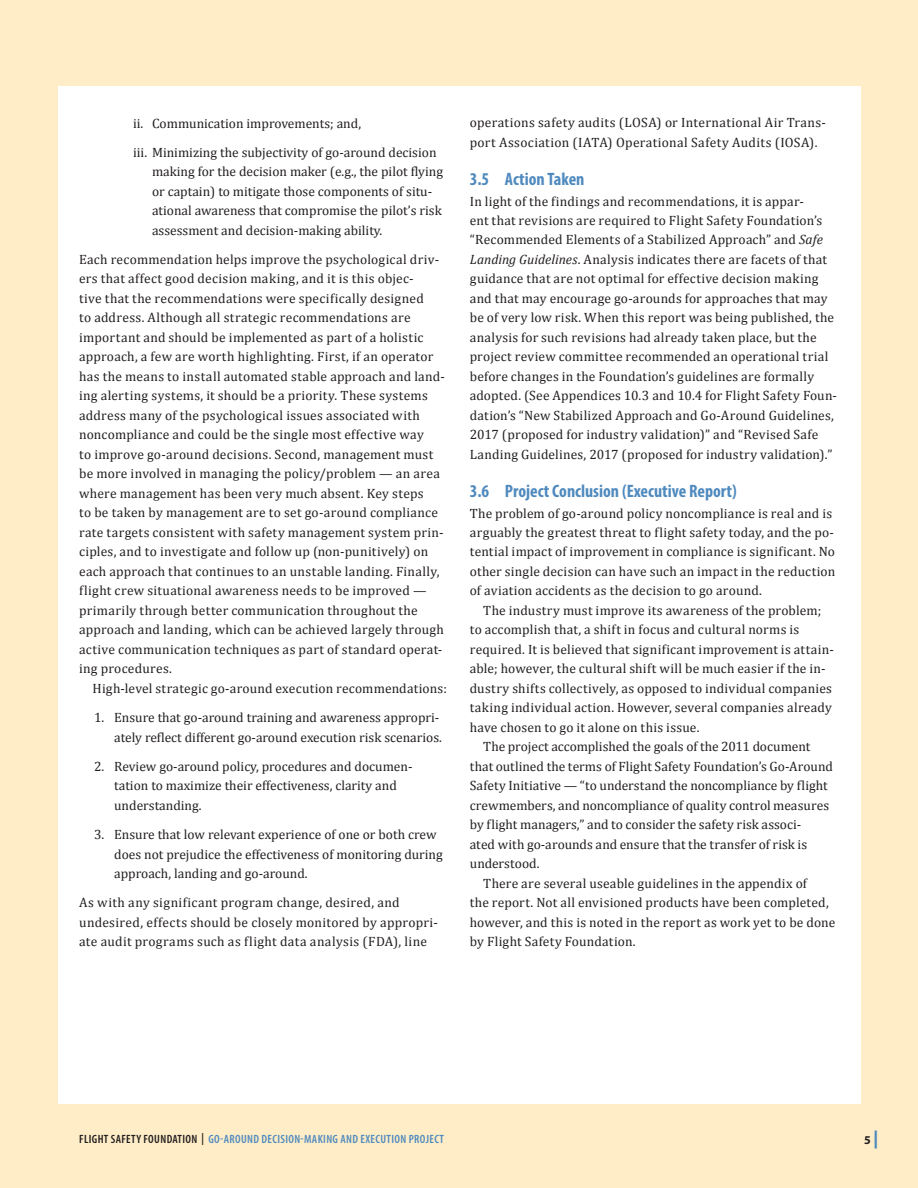
<style>
.page{position:relative;width:918px;height:1188px;background:#ffedc7}
.page>*{position:absolute;margin:0;border:0;box-sizing:border-box;transform-origin:0 0}
.t1{font:700 condensed 18px "Myriad Pro";color:#4f8abe}
.t2{font:13.5px/19.5px "Cambria";letter-spacing:.01em;color:#231f20}
.t3{font:13.5px "Cambria";letter-spacing:-.01em;color:#231f20}
.t4{font:600 condensed 12px "Myriad Pro";letter-spacing:.03em;color:#4f8abe}
.t5{font:700 12px "Myriad Pro";color:#231f20}
.s1{font-style:italic}
.s2{color:#231f20}
.s3{font-weight:900;font-size:18px;color:#4f8abe}
</style>
<div class="page">
<div style="left:58px;top:86px;width:802px;height:1018px;background:#fff"></div>
<p class="t2" style="left:133px;top:108px;width:305px;line-height:29.2px">ii. Communication improvements; and,<br>iii. Minimizing the subjectivity of go-around decision</p>
<p class="t2" style="left:152px;top:162px;width:293px">making for the decision maker (e.g., the pilot flying or captain) to mitigate those components of situ&shy;ational awareness that compromise the pilot’s risk assessment and decision-making ability.</p>
<p class="t2" style="left:79px;top:250px;width:367px">Each recommendation helps improve the psychological driv&shy;ers that affect good decision making, and it is this objec-<br>tive that the recommendations were specifically designed<br>to address. Although all strategic recommendations are important and should be implemented as part of a holistic approach, a few are worth highlighting. First, if an operator has the means to install automated stable approach and land&shy;ing alerting systems, it should be a priority. These systems address many of the psychological issues associated with noncompliance and could be the single most effective way<br>to improve go-around decisions. Second, management must be more involved in managing the policy/problem — an area where management has been very much absent. Key steps<br>to be taken by management are to set go-around compliance rate targets consistent with safety management system prin&shy;ciples, and to investigate and follow up (non-punitively) on each approach that continues to an unstable landing. Finally, flight crew situational awareness needs to be improved — primarily through better communication throughout the approach and landing, which can be achieved largely through active communication techniques as part of standard operat&shy;ing procedures.</p>
<p class="t2" style="left:93px;top:678px;width:356px">High-level strategic go-around execution recommendations:</p>
<p class="t2" style="left:94px;top:708px;width:349px;text-align:right">1. Ensure that go-around training and awareness appropri&shy;ately reflect different go-around execution risk scenarios.</p>
<p class="t2" style="left:114px;top:756px;width:300px;text-indent:-20px">2. Review go-around policy, procedures and documen&shy;tation to maximize their effectiveness, clarity and understanding.</p>
<p class="t2" style="left:114px;top:825px;width:330px;text-indent:-20px">3. Ensure that low relevant experience of one or both crew does not prejudice the effectiveness of monitoring during approach, landing and go-around.</p>
<p class="t2" style="left:79px;top:893px;width:360px">As with any significant program change, desired, and undesired, effects should be closely monitored by appropri&shy;ate audit programs such as flight data analysis (FDA), line</p>
<p class="t2" style="left:470px;top:113px;width:358px">operations safety audits (LOSA) or International Air Trans&shy;port Association (IATA) Operational Safety Audits (IOSA).</p>
<h1 class="t1" style="left:470px;top:167px;width:116px">3.5 Action Taken</h1>
<p class="t2" style="left:470px;top:191px;width:369px">In light of the findings and recommendations, it is appar-<br>ent that revisions are required to Flight Safety Foundation’s “Recommended Elements of a Stabilized Approach” and <span class="s1">Safe Landing Guidelines</span>. Analysis indicates there are facets of that guidance that are not optimal for effective decision making and that may encourage go-arounds for approaches that may be of very low risk. When this report was being published, the analysis for such revisions had already taken place, but the project review committee recommended an operational trial before changes in the Foundation’s guidelines are formally adopted. (See Appendices 10.3 and 10.4 for Flight Safety Foun&shy;dation’s “New Stabilized Approach and Go-Around Guidelines, 2017 (proposed for industry validation)” and “Revised Safe Landing Guidelines, 2017 (proposed for industry validation).”</p>
<h1 class="t1" style="left:470px;top:479px;width:268px">3.6 Project Conclusion (Executive Report)</h1>
<p class="t2" style="left:470px;top:503px;width:367px">The problem of go-around policy noncompliance is real and is arguably the greatest threat to flight safety today, and the po&shy;tential impact of improvement in compliance is significant. No other single decision can have such an impact in the reduction of aviation accidents as the decision to go around.</p>
<p class="t2" style="left:483px;top:601px;width:339px">The industry must improve its awareness of the problem;</p>
<p class="t2" style="left:470px;top:620px;width:331px">to accomplish that, a shift in focus and cultural norms is</p>
<p class="t2" style="left:470px;top:640px;width:366px">required. It is believed that significant improvement is attain-</p>
<p class="t2" style="left:470px;top:659px;width:357px">able; however, the cultural shift will be much easier if the in-</p>
<p class="t2" style="left:470px;top:679px;width:364px">dustry shifts collectively, as opposed to individual companies</p>
<p class="t2" style="left:470px;top:698px;width:364px">taking individual action. However, several companies already</p>
<p class="t2" style="left:470px;top:718px;width:231px">have chosen to go it alone on this issue.</p>
<p class="t3" style="left:483px;top:739px;width:329px">The project accomplished the goals of the 2011 document</p>
<p class="t2" style="left:470px;top:757px;width:365px">that outlined the terms of Flight Safety Foundation’s Go-Around</p>
<p class="t2" style="left:470px;top:776px;width:359px">Safety Initiative — “to understand the noncompliance by flight</p>
<p class="t2" style="left:470px;top:796px;width:361px">crewmembers, and noncompliance of quality control measures</p>
<p class="t2" style="left:470px;top:815px;width:333px">by flight managers,” and to consider the safety risk associ-</p>
<p class="t2" style="left:470px;top:834px;width:339px">ated with go-arounds and ensure that the transfer of risk is</p>
<p class="t2" style="left:470px;top:854px;width:71px">understood.</p>
<p class="t2" style="left:483px;top:873px;width:325px">There are several useable guidelines in the appendix of</p>
<p class="t2" style="left:470px;top:893px;width:361px">the report. Not all envisioned products have been completed,</p>
<p class="t2" style="left:470px;top:912px;width:367px">however, and this is noted in the report as work yet to be done</p>
<p class="t2" style="left:470px;top:932px;width:167px">by Flight Safety Foundation.</p>
<p class="t4" style="left:79px;top:1132px;width:366px"><span class="s2">FLIGHT SAFETY FOUNDATION |</span> GO-AROUND DECISION-MAKING AND EXECUTION PROJECT</p>
<p class="t5" style="left:864px;top:1132px;width:16px">5<span class="s3">|</span></p>
</div>
